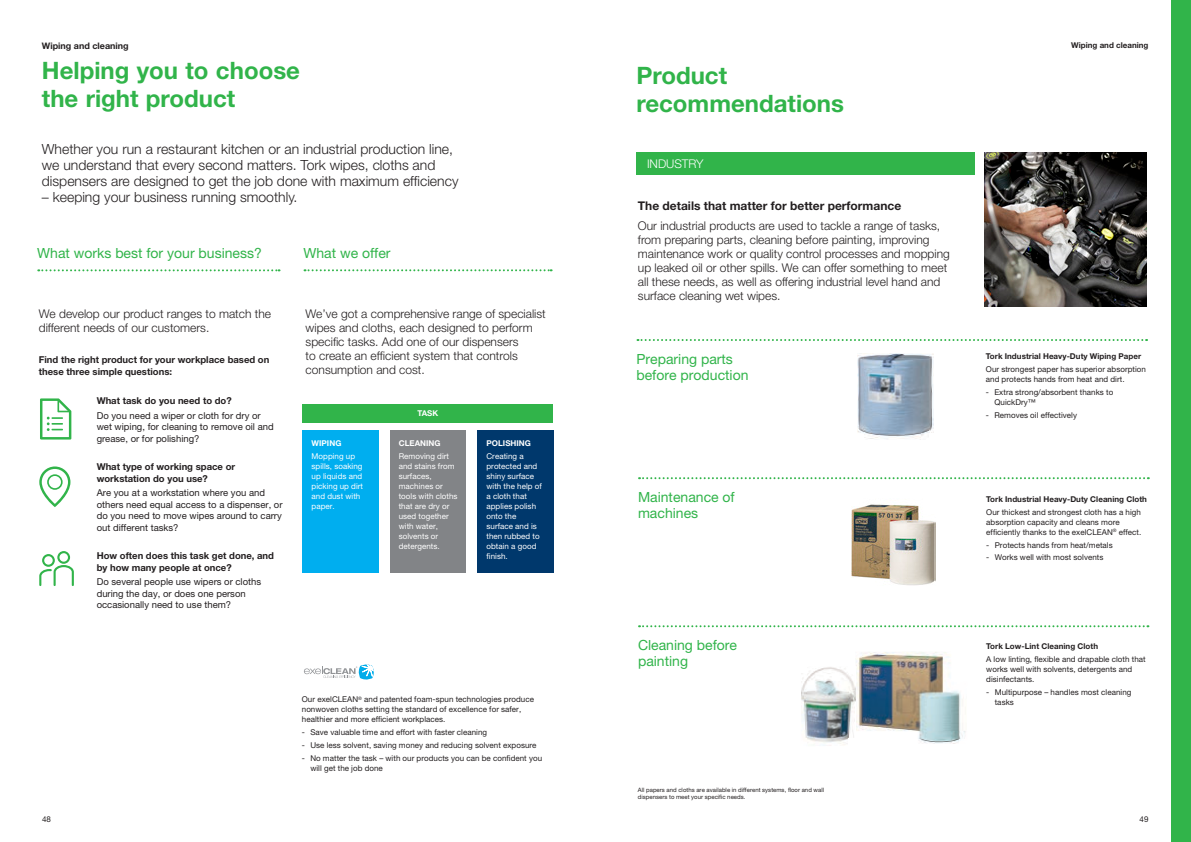
<style>
.page{position:relative;width:1191px;height:842px;background:#fff}
.page>*{position:absolute;margin:0;border:0;box-sizing:border-box;transform-origin:0 0}
.t1{font:700 24px/28px "Helvetica Neue LT Std";color:#31b44a}
.t2{font:300 14px/16px "Helvetica Neue LT Pro";color:#231f20}
.t3{font:14px/16px "Helvetica Neue LT Pro";color:#31b44a}
.t4{font:300 12px/14px "Helvetica Neue LT Pro";color:#231f20}
.t5{font:700 12px "Helvetica Neue LT Std";color:#231f20}
.t6{font:300 12px "Helvetica Neue LT Pro";letter-spacing:-.005em;color:#fff}
.t7{font:9.5px/11.5px "Helvetica Neue LT Pro";color:#231f20}
.t8{font:700 9.5px/11.5px "Helvetica Neue LT Std";color:#231f20}
.t9{font:700 9px "Helvetica Neue LT Std";color:#231f20}
.t10{font:8px/10px "Helvetica Neue LT Pro";letter-spacing:.005em;color:#231f20}
.t11{font:8px/10px "Helvetica Neue LT Pro";letter-spacing:.005em;color:#fff}
.t12{font:700 8px "Helvetica Neue LT Std";letter-spacing:.005em;color:#231f20}
.t13{font:700 8px "Helvetica Neue LT Std";letter-spacing:.005em;color:#fff}
.t14{font:6px/7px "Helvetica Neue LT Pro";letter-spacing:.005em;color:#231f20}
</style>
<div class="page">
<div style="left:303px;top:431px;width:76px;height:142px;background:#00aeef"></div>
<img style="left:984px;top:152px;width:162px;height:155px">
<svg style="left:639px;top:477px;width:509px;height:2px"></svg>
<svg style="left:639px;top:625px;width:509px;height:2px"></svg>
<img style="left:857px;top:353px;width:76px;height:86px">
<img style="left:851px;top:504px;width:84px;height:82px">
<div style="left:636px;top:152px;width:338px;height:23px;background:#31b44a"></div>
<img style="left:856px;top:652px;width:110px;height:92px">
<img style="left:801px;top:667px;width:54px;height:79px">
<img style="left:855px;top:687px;width:1px;height:15px">
<svg style="left:637px;top:339px;width:510px;height:2px"></svg>
<svg style="left:304px;top:269px;width:247px;height:2px"></svg>
<svg style="left:304px;top:664px;width:70px;height:16px"></svg>
<svg style="left:40px;top:398px;width:31px;height:42px"></svg>
<svg style="left:39px;top:466px;width:31px;height:41px"></svg>
<svg style="left:38px;top:269px;width:241px;height:2px"></svg>
<div style="left:303px;top:404px;width:250px;height:18px;background:#31b44a"></div>
<div style="left:390px;top:431px;width:76px;height:142px;background:#828487"></div>
<div style="left:477px;top:431px;width:76px;height:142px;background:#00386c"></div>
<svg style="left:39px;top:551px;width:35px;height:35px"></svg>
<div style="left:1171px;top:0;width:20px;height:842px;background:#31b44a"></div>
<p class="t9" style="left:42px;top:40px;width:88px">Wiping and cleaning</p>
<h1 class="t1" style="left:42px;top:56px;width:259px">Helping you to choose the right product</h1>
<h2 class="t2" style="left:42px;top:141px;width:418px">Whether you run a restaurant kitchen or an industrial production line, we understand that every second matters. Tork wipes, cloths and dispensers are designed to get the job done with maximum efficiency</h2>
<h2 class="t2" style="left:42px;top:189px;width:257px">– keeping your business running smoothly.</h2>
<h2 class="t3" style="left:37px;top:245px;width:226px">What works best for your business?</h2>
<h3 class="t4" style="left:39px;top:307px;width:234px">We develop our product ranges to match the different needs of our customers.</h3>
<p class="t8" style="left:39px;top:354px;width:232px">Find the right product for your workplace based on these three simple questions:</p>
<p class="t8" style="left:97px;top:395px;width:136px">What task do you need to do?</p>
<p class="t7" style="left:97px;top:409px;width:178px">Do you need a wiper or cloth for dry or wet wiping, for cleaning to remove oil and grease, or for polishing?</p>
<p class="t8" style="left:97px;top:461px;width:140px">What type of working space or workstation do you use?</p>
<p class="t7" style="left:97px;top:487px;width:187px">Are you at a workstation where you and others need equal access to a dispenser, or do you need to move wipes around to carry out different tasks?</p>
<p class="t8" style="left:97px;top:550px;width:179px">How often does this task get done, and by how many people at once?</p>
<p class="t7" style="left:97px;top:576px;width:166px">Do several people use wipers or cloths during the day, or does one person occasionally need to use them?</p>
<h2 class="t3" style="left:303px;top:245px;width:89px">What we offer</h2>
<h3 class="t4" style="left:306px;top:307px;width:242px">We’ve got a comprehensive range of specialist wipes and cloths, each designed to perform specific tasks. Add one of our dispensers<br>to create an efficient system that controls consumption and cost.</h3>
<p class="t13" style="left:311px;top:438px;width:31px">WIPING</p>
<p class="t11" style="left:311px;top:451px;width:53px">Mopping up spills, soaking up liquids and picking up dirt and dust with paper.</p>
<p class="t13" style="left:417px;top:408px;width:22px">TASK</p>
<p class="t13" style="left:399px;top:438px;width:43px">CLEANING</p>
<p class="t11" style="left:399px;top:451px;width:60px">Removing dirt and stains from surfaces, machines or tools with cloths that are dry or used together with water, solvents or detergents.</p>
<p class="t13" style="left:486px;top:438px;width:46px">POLISHING</p>
<p class="t11" style="left:486px;top:451px;width:57px">Creating a protected and shiny surface with the help of a cloth that applies polish onto the surface and is then rubbed to obtain a good finish.</p>
<p class="t10" style="left:302px;top:694px;width:234px">Our exelCLEAN<sup>®</sup> and patented foam-spun technologies produce nonwoven cloths setting the standard of excellence for safer, healthier and more efficient workplaces.</p>
<p class="t10" style="left:302px;top:727px;width:187px">- Save valuable time and effort with faster cleaning</p>
<p class="t10" style="left:302px;top:740px;width:236px">- Use less solvent, saving money and reducing solvent exposure</p>
<p class="t10" style="left:310px;top:753px;width:233px;text-indent:-9px">- No matter the task – with our products you can be confident you will get the job done</p>
<h1 class="t1" style="left:636px;top:61px;width:209px">Product recommendations</h1>
<h3 class="t6" style="left:647px;top:156px;width:58px">INDUSTRY</h3>
<h3 class="t5" style="left:638px;top:199px;width:265px">The details that matter for better performance</h3>
<p class="t4" style="left:638px;top:218px;width:313px">Our industrial products are used to tackle a range of tasks, from preparing parts, cleaning before painting, improving maintenance work or quality control processes and mopping up leaked oil or other spills. We can offer something to meet all these needs, as well as offering industrial level hand and surface cleaning wet wipes.</p>
<p class="t12" style="left:1071px;top:40px;width:79px">Wiping and cleaning</p>
<h2 class="t3" style="left:636px;top:350px;width:114px">Preparing parts before production</h2>
<p class="t12" style="left:986px;top:351px;width:157px">Tork Industrial Heavy-Duty Wiping Paper</p>
<p class="t10" style="left:986px;top:364px;width:162px">Our strongest paper has superior absorption and protects hands from heat and dirt.</p>
<p class="t10" style="left:994px;top:387px;width:120px;text-indent:-9px">- Extra strong/absorbent thanks to<br>QuickDry™</p>
<p class="t10" style="left:986px;top:410px;width:93px">- Removes oil effectively</p>
<h2 class="t3" style="left:638px;top:489px;width:98px">Maintenance of machines</h2>
<h2 class="t3" style="left:638px;top:637px;width:101px">Cleaning before painting</h2>
<p class="t14" style="left:638px;top:786px;width:188px">All papers and cloths are available in different systems, floor and wall dispensers to meet your specific needs.</p>
<p class="t12" style="left:986px;top:494px;width:162px">Tork Industrial Heavy-Duty Cleaning Cloth</p>
<p class="t10" style="left:986px;top:507px;width:157px">Our thickest and strongest cloth has a high absorption capacity and cleans more efficiently thanks to the exelCLEAN<sup>®</sup> effect.</p>
<p class="t10" style="left:986px;top:539px;width:128px">- Protects hands from heat/metals</p>
<p class="t10" style="left:986px;top:552px;width:119px">- Works well with most solvents</p>
<p class="t12" style="left:986px;top:641px;width:113px">Tork Low-Lint Cleaning Cloth</p>
<p class="t10" style="left:986px;top:654px;width:161px">A low linting, flexible and drapable cloth that works well with solvents, detergents and disinfectants.</p>
<p class="t10" style="left:994px;top:687px;width:138px;text-indent:-9px">- Multipurpose – handles most cleaning tasks</p>
<p class="t10" style="left:42px;top:814px;width:10px">48</p>
<p class="t10" style="left:1139px;top:814px;width:10px">49</p>
</div>
